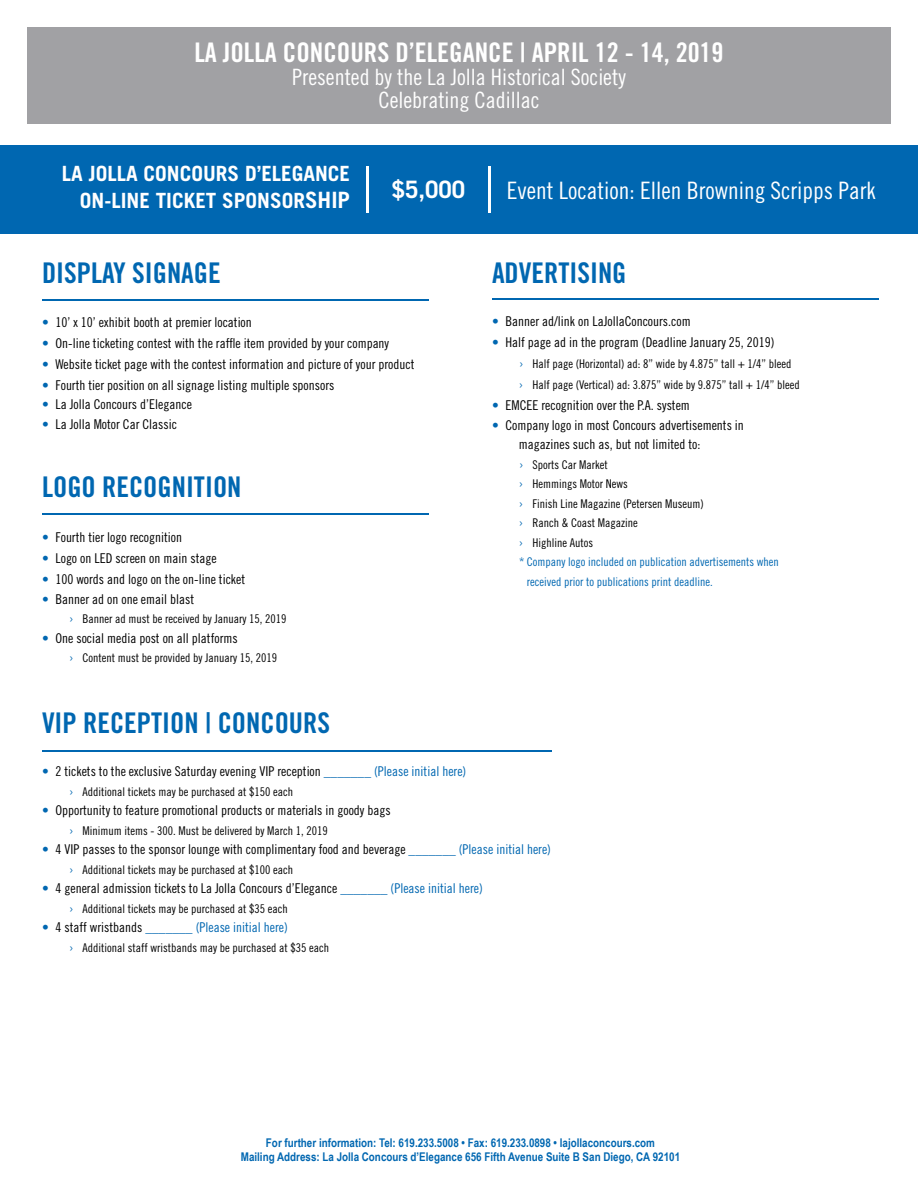
<style>
.page{position:relative;width:918px;height:1188px;background:#fff}
.page>*{position:absolute;margin:0;border:0;box-sizing:border-box;transform-origin:0 0}
.t1{font:28.5px "Trade Gothic LT Std Bd Cn 20";color:#0067b1}
.t2{font:27px "Trade Gothic LT Std Bd Cn 20";color:#fff}
.t3{font:24px "Trade Gothic LT Std Cn 18";color:#fff}
.t4{font:700 24px "Trade Gothic LT Std";color:#fff}
.t5{font:22.5px/23.2px "Trade Gothic LT Std Cn 18";color:#fff;text-align:center}
.t6{font:700 21px/27px "Trade Gothic LT Std";color:#fff;text-align:right}
.t7{font:13.5px/19.5px "Trade Gothic LT Std Cn 18";color:#000}
.t8{font:13.5px "Trade Gothic LT Std Cn 18";color:#0067b1}
.t9{font:12px/21px "Trade Gothic LT Std Cn 18";color:#000}
.t10{font:700 12px/14.4px "Arial Narrow";color:#0067b1;text-align:center}
.t11{font:12px "Trade Gothic LT Std Cn 18";color:#0067b1}
.s1{font-size:22.5px}
.s2{color:#0067b1}
.s3{font-size:13.5px;color:#0067b1}
.s4{color:#000}
</style>
<div class="page">
<div style="left:0;top:145px;width:918px;height:89px;background:#0067b1"></div>
<hr style="left:42px;top:750px;width:510px;height:2px;background:#0067b1">
<div style="left:27px;top:27px;width:864px;height:96px;background:#a1a1a4"></div>
<hr style="left:366px;top:166px;width:2px;height:46px;background:#fff">
<hr style="left:488px;top:166px;width:3px;height:46px;background:#fff">
<hr style="left:42px;top:513px;width:387px;height:2px;background:#0067b1">
<hr style="left:42px;top:299px;width:387px;height:1px;background:#0067b1">
<hr style="left:492px;top:298px;width:387px;height:2px;background:#0067b1">
<h2 class="t2" style="left:194px;top:36px;width:531px">LA JOLLA CONCOURS D’ELEGANCE | APRIL 12 - 14, 2019</h2>
<h3 class="t5" style="left:292px;top:65px;width:335px">Presented by the La Jolla Historical Society<br>Celebrating Cadillac</h3>
<h3 class="t6" style="left:62px;top:160px;width:290px">LA JOLLA CONCOURS D’ELEGANCE<br>ON-LINE TICKET SPONSOR<span class="s1">SHIP</span></h3>
<h3 class="t4" style="left:392px;top:175px;width:75px">$5,000</h3>
<h3 class="t3" style="left:507px;top:177px;width:371px">Event Location: Ellen Browning Scripps Park</h3>
<h1 class="t1" style="left:42px;top:256px;width:180px">DISPLAY SIGNAGE</h1>
<p class="t7" style="left:42px;top:312px;width:211px"><span class="s2">•</span> 10’ x 10’ exhibit booth at premier location</p>
<p class="t7" style="left:42px;top:333px;width:349px"><span class="s2">•</span> On-line ticketing contest with the raffle item provided by your company</p>
<p class="t7" style="left:42px;top:354px;width:374px"><span class="s2">•</span> Website ticket page with the contest information and picture of your product</p>
<p class="t7" style="left:42px;top:375px;width:294px"><span class="s2">•</span> Fourth tier position on all signage listing multiple sponsors</p>
<p class="t7" style="left:42px;top:394px;width:151px"><span class="s2">•</span> La Jolla Concours d’Elegance</p>
<p class="t7" style="left:42px;top:414px;width:136px"><span class="s2">•</span> La Jolla Motor Car Classic</p>
<h1 class="t1" style="left:42px;top:470px;width:201px">LOGO RECOGNITION</h1>
<p class="t7" style="left:42px;top:528px;width:142px"><span class="s2">•</span> Fourth tier logo recognition</p>
<p class="t7" style="left:42px;top:549px;width:176px"><span class="s2">•</span> Logo on LED screen on main stage</p>
<p class="t7" style="left:42px;top:570px;width:205px"><span class="s2">•</span> 100 words and logo on the on-line ticket</p>
<p class="t7" style="left:42px;top:589px;width:154px"><span class="s2">•</span> Banner ad on one email blast</p>
<p class="t9" style="left:69px;top:609px;width:219px"><span class="s3">›</span> Banner ad must be received by January 15, 2019</p>
<p class="t7" style="left:42px;top:628px;width:197px"><span class="s2">•</span> One social media post on all platforms</p>
<p class="t9" style="left:69px;top:648px;width:210px"><span class="s3">›</span> Content must be provided by January 15, 2019</p>
<h1 class="t1" style="left:492px;top:255px;width:136px">ADVERTISING</h1>
<p class="t7" style="left:492px;top:311px;width:200px"><span class="s2">•</span> Banner ad/link on LaJollaConcours.com</p>
<p class="t7" style="left:492px;top:332px;width:284px"><span class="s2">•</span> Half page ad in the program (Deadline January 25, 2019)</p>
<p class="t9" style="left:519px;top:353px;width:282px"><span class="s3">›</span> Half page (Horizontal) ad: 8” wide by 4.875” tall + 1/4” bleed<br><span class="s3">›</span> Half page (Vertical) ad: 3.875” wide by 9.875” tall + 1/4” bleed</p>
<p class="t7" style="left:492px;top:395px;width:199px"><span class="s2">•</span> EMCEE recognition over the P.A. system</p>
<p class="t7" style="left:519px;top:415px;width:226px;text-indent:-27px"><span class="s2">•</span> Company logo in most Concours advertisements in magazines such as, but not limited to:</p>
<p class="t9" style="left:519px;top:454px;width:90px"><span class="s3">›</span> Sports Car Market</p>
<p class="t9" style="left:519px;top:473px;width:110px"><span class="s3">›</span> Hemmings Motor News</p>
<p class="t9" style="left:519px;top:493px;width:186px"><span class="s3">›</span> Finish Line Magazine (Petersen Museum)</p>
<p class="t9" style="left:519px;top:512px;width:120px"><span class="s3">›</span> Ranch &amp; Coast Magazine</p>
<p class="t9" style="left:519px;top:532px;width:76px"><span class="s3">›</span> Highline Autos</p>
<p class="t11" style="left:519px;top:555px;width:261px">* Company logo included on publication advertisements when</p>
<p class="t11" style="left:527px;top:574px;width:187px">received prior to publications print deadline.</p>
<h1 class="t1" style="left:42px;top:705px;width:290px">VIP RECEPTION | CONCOURS</h1>
<p class="t7" style="left:42px;top:762px;width:426px"><span class="s2">•</span> 2 tickets to the exclusive Saturday evening VIP reception <span class="s2">_______ (Please initial here)</span></p>
<p class="t9" style="left:69px;top:781px;width:226px"><span class="s3">›</span> Additional tickets may be purchased at $150 each</p>
<p class="t7" style="left:42px;top:801px;width:350px"><span class="s2">•</span> Opportunity to feature promotional products or materials in goody bags</p>
<p class="t9" style="left:69px;top:820px;width:260px"><span class="s3">›</span> Minimum items - 300. Must be delivered by March 1, 2019</p>
<p class="t7" style="left:42px;top:840px;width:511px"><span class="s2">•</span> 4 VIP passes to the sponsor lounge with complimentary food and beverage <span class="s2">_______ (Please initial here)</span></p>
<p class="t9" style="left:69px;top:859px;width:226px"><span class="s3">›</span> Additional tickets may be purchased at $100 each</p>
<p class="t7" style="left:42px;top:879px;width:442px"><span class="s2">•</span> 4 general admission tickets to La Jolla Concours d’Elegance <span class="s2">_______ (Please initial here)</span></p>
<p class="t9" style="left:69px;top:898px;width:220px"><span class="s3">›</span> Additional tickets may be purchased at $35 each</p>
<p class="t8" style="left:42px;top:919px;width:247px">• <span class="s4">4 staff wristbands</span> _______ (Please initial here)</p>
<p class="t9" style="left:69px;top:937px;width:262px"><span class="s3">›</span> Additional staff wristbands may be purchased at $35 each</p>
<p class="t10" style="left:241px;top:1135px;width:441px">For further information: Tel: 619.233.5008 • Fax: 619.233.0898 • lajollaconcours.com<br>Mailing Address: La Jolla Concours d’Elegance 656 Fifth Avenue Suite B San Diego, CA 92101</p>
</div>
